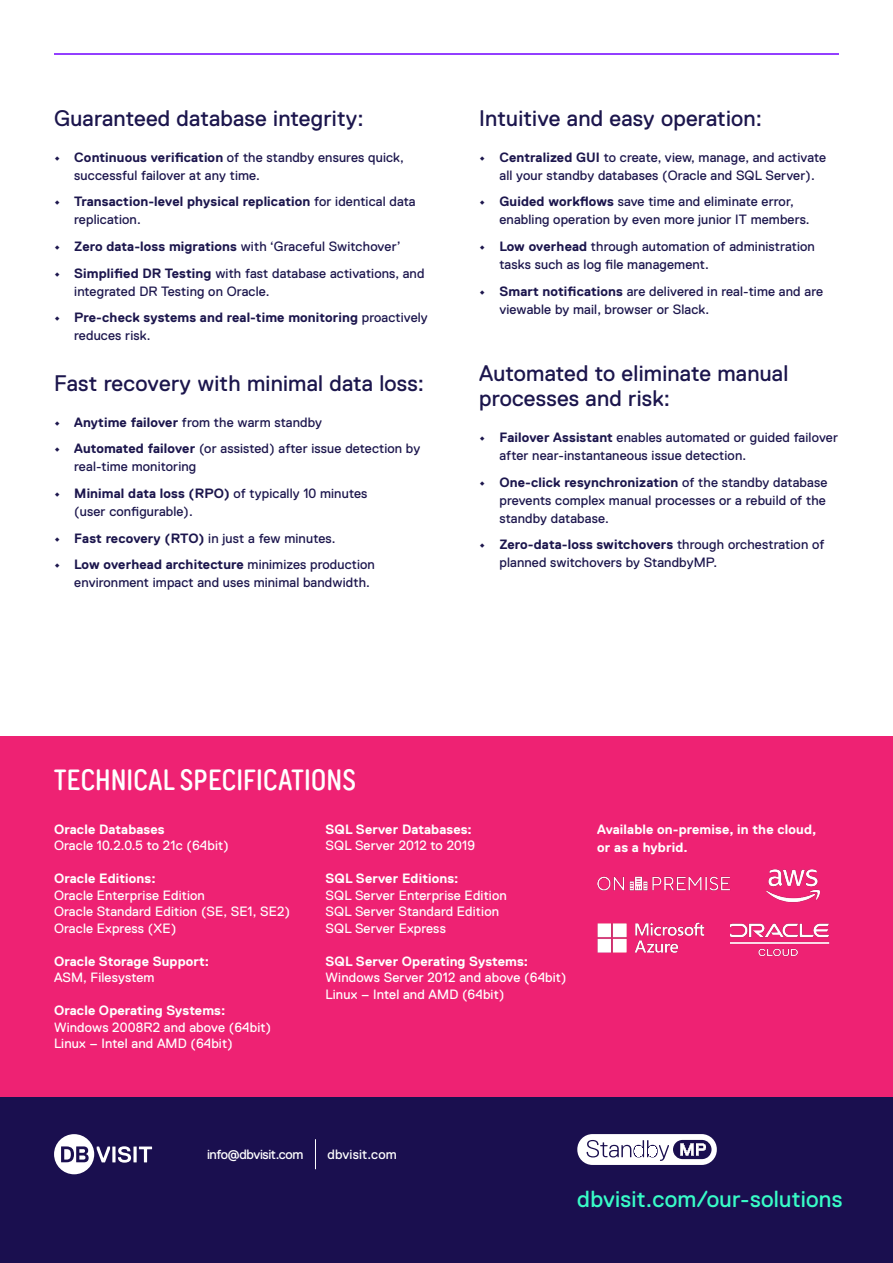
<style>
.page{position:relative;width:893px;height:1263px;background:#fff}
.page>*{position:absolute;margin:0;border:0;box-sizing:border-box;transform-origin:0 0}
.TT_Heading_2{font:500 29.25px "TT Rounds Neue Trl Cmd";letter-spacing:.005em;color:#fff}
.Replica_paragraph{font:23.25px "Replica Pro";letter-spacing:.01em;color:#38fcc7}
.Replica_heading{font:22.5px/25.5px "Replica Pro";letter-spacing:.01em;color:#1c164d}
.t1{font:13.5px/18px "Replica Pro";letter-spacing:.01em;color:#1c164d}
.Replica_paragraph-2{font:13.5px "Replica Pro";letter-spacing:.01em;color:#fff}
.t2{font:700 13.5px/18px "Replica Pro";letter-spacing:.01em;color:#1c164d}
.Replica_paragraph-3{font:700 13.5px/18px "Replica Pro";letter-spacing:.01em;color:#fff}
.Replica_paragraph-4{font:13.5px "Replica Pro";letter-spacing:-.03em;color:#fff}
.s1{font-weight:700}
.s2{font-weight:400}
</style>
<div class="page">
<div style="left:0;top:736px;width:893px;height:361px;background:#ee2273"></div>
<hr style="left:54px;top:53px;width:785px;height:2px;background:#7000ff">
<img style="left:597px;top:876px;width:134px;height:15px">
<img style="left:731px;top:924px;width:99px;height:33px">
<img style="left:766px;top:869px;width:54px;height:34px">
<img style="left:597px;top:922px;width:108px;height:31px">
<div style="left:0;top:1097px;width:893px;height:166px;background:#1a0f4f"></div>
<svg style="left:577px;top:1134px;width:140px;height:31px"></svg>
<hr style="left:315px;top:1139px;width:1px;height:30px;background:#fff">
<svg style="left:54px;top:1134px;width:98px;height:40px"></svg>
<p class="Replica_heading" style="left:54px;top:105px;width:311px">Guaranteed database integrity:</p>
<p class="t1" style="left:74px;top:148px;width:331px;text-indent:-20px"><span class="s1">• Continuous verification</span> of the standby ensures quick, successful failover at any time.</p>
<p class="t2" style="left:74px;top:193px;width:343px;text-indent:-20px">• Transaction-level physical replication <span class="s2">for identical data replication.</span></p>
<p class="t2" style="left:54px;top:237px;width:348px">• Zero data-loss migrations <span class="s2">with ‘Graceful Switchover’</span></p>
<p class="t1" style="left:74px;top:264px;width:352px;text-indent:-20px"><span class="s1">• Simplified DR Testing</span> with fast database activations, and integrated DR Testing on Oracle.</p>
<p class="t2" style="left:74px;top:309px;width:355px;text-indent:-20px">• Pre-check systems and real-time monitoring <span class="s2">proactively reduces risk.</span></p>
<p class="Replica_heading" style="left:54px;top:370px;width:372px">Fast recovery with minimal data loss:</p>
<p class="t1" style="left:54px;top:413px;width:270px"><span class="s1">• Anytime failover</span> from the warm standby</p>
<p class="t1" style="left:74px;top:440px;width:348px;text-indent:-20px"><span class="s1">• Automated failover</span> (or assisted) after issue detection by real-time monitoring</p>
<p class="t1" style="left:74px;top:484px;width:295px;text-indent:-20px"><span class="s1">• Minimal data loss (RPO)</span> of typically 10 minutes (user configurable).</p>
<p class="t2" style="left:54px;top:529px;width:283px">• Fast recovery (RTO) <span class="s2">in just a few minutes.</span></p>
<p class="t1" style="left:74px;top:556px;width:302px;text-indent:-20px"><span class="s1">• Low overhead architecture</span> minimizes production environment impact and uses minimal bandwidth.</p>
<p class="Replica_heading" style="left:479px;top:105px;width:285px">Intuitive and easy operation:</p>
<p class="t1" style="left:499px;top:148px;width:328px;text-indent:-20px"><span class="s1">• Centralized GUI</span> to create, view, manage, and activate all your standby databases (Oracle and SQL Server).</p>
<p class="t1" style="left:499px;top:193px;width:312px;text-indent:-20px"><span class="s1">• Guided workflows</span> save time and eliminate error, enabling operation by even more junior IT members.</p>
<p class="t1" style="left:499px;top:237px;width:317px;text-indent:-20px"><span class="s1">• Low overhead</span> through automation of administration tasks such as log file management.</p>
<p class="t1" style="left:499px;top:282px;width:325px;text-indent:-20px"><span class="s1">• Smart notifications</span> are delivered in real-time and are viewable by mail, browser or Slack.</p>
<p class="Replica_heading" style="left:479px;top:360px;width:311px">Automated to eliminate manual processes and risk:</p>
<p class="t1" style="left:499px;top:429px;width:340px;text-indent:-20px"><span class="s1">• Failover Assistant</span> enables automated or guided failover after near-instantaneous issue detection.</p>
<p class="t1" style="left:499px;top:473px;width:329px;text-align:justify;text-indent:-20px"><span class="s1">• One-click resynchronization</span> of the standby database prevents complex manual processes or a rebuild of the standby database.</p>
<p class="t1" style="left:499px;top:536px;width:326px;text-indent:-20px"><span class="s1">• Zero-data-loss switchovers</span> through orchestration of planned switchovers by StandbyMP.</p>
<p class="TT_Heading_2" style="left:54px;top:762px;width:303px">TECHNICAL SPECIFICATIONS</p>
<p class="Replica_paragraph-3" style="left:54px;top:820px;width:112px">Oracle Databases</p>
<p class="Replica_paragraph-2" style="left:54px;top:838px;width:176px">Oracle 10.2.0.5 to 21c (64bit)</p>
<p class="Replica_paragraph-3" style="left:54px;top:870px;width:103px">Oracle Editions:</p>
<p class="Replica_paragraph-2" style="left:54px;top:888px;width:152px">Oracle Enterprise Edition</p>
<p class="Replica_paragraph-2" style="left:54px;top:904px;width:237px">Oracle Standard Edition (SE, SE1, SE2)</p>
<p class="Replica_paragraph-2" style="left:54px;top:921px;width:124px">Oracle Express (XE)</p>
<p class="Replica_paragraph-3" style="left:54px;top:952px;width:157px">Oracle Storage Support:</p>
<p class="Replica_paragraph-2" style="left:54px;top:970px;width:102px">ASM, Filesystem</p>
<p class="Replica_paragraph-3" style="left:54px;top:1002px;width:173px">Oracle Operating Systems:</p>
<p class="Replica_paragraph-2" style="left:54px;top:1020px;width:219px">Windows 2008R2 and above (64bit)</p>
<p class="Replica_paragraph-2" style="left:54px;top:1036px;width:180px">Linux – Intel and AMD (64bit)</p>
<p class="Replica_paragraph-3" style="left:326px;top:820px;width:148px">SQL Server Databases:</p>
<p class="Replica_paragraph-2" style="left:326px;top:838px;width:151px">SQL Server 2012 to 2019</p>
<p class="Replica_paragraph-3" style="left:326px;top:870px;width:134px">SQL Server Editions:</p>
<p class="Replica_paragraph-2" style="left:326px;top:888px;width:183px">SQL Server Enterprise Edition</p>
<p class="Replica_paragraph-2" style="left:326px;top:904px;width:175px">SQL Server Standard Edition</p>
<p class="Replica_paragraph-2" style="left:326px;top:921px;width:122px">SQL Server Express</p>
<p class="Replica_paragraph-3" style="left:326px;top:952px;width:204px">SQL Server Operating Systems:</p>
<p class="Replica_paragraph-2" style="left:326px;top:970px;width:242px">Windows Server 2012 and above (64bit)</p>
<p class="Replica_paragraph-2" style="left:326px;top:987px;width:180px">Linux – Intel and AMD (64bit)</p>
<p class="Replica_paragraph-3" style="left:597px;top:820px;width:221px">Available on-premise, in the cloud, or as a hybrid.</p>
<p class="Replica_paragraph-4" style="left:207px;top:1147px;width:98px">info@dbvisit.com</p>
<p class="Replica_paragraph-2" style="left:328px;top:1147px;width:71px">dbvisit.com</p>
<p class="Replica_paragraph" style="left:577px;top:1186px;width:267px">dbvisit.com/our-solutions</p>
</div>
